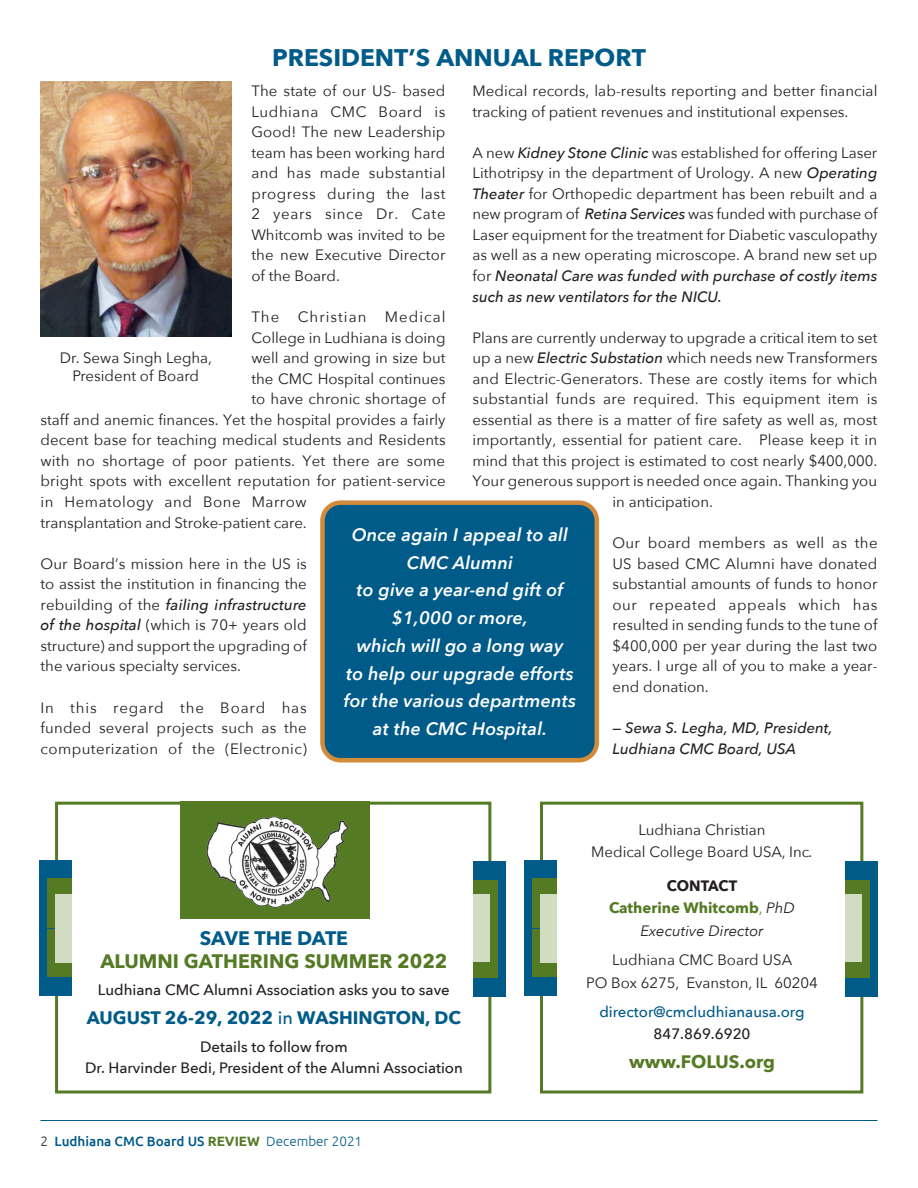
<style>
.page{position:relative;width:918px;height:1188px;background:#fff}
.page>*{position:absolute;margin:0;border:0;box-sizing:border-box;transform-origin:0 0}
.t1{font:700 24px "Avenir Next";color:#005b89}
.t2{font:700 19.5px "Avenir Next";color:#547a24}
.t3{font:700 19.5px "Avenir Next";color:#005b89}
.t4{font:italic 600 18px/27.8px "Avenir Next";letter-spacing:.01em;color:#fff;text-align:center}
.t5{font:700 18px "Avenir Next";color:#005b89}
.t6{font:700 18px "Avenir Next";color:#547a24}
.t7{font:15px/20.5px "Avenir Next";color:#231f20;text-align:justify}
.t8{font:500 15px/21px "Avenir Next";color:#231f20;text-align:center}
.t9{font:15px "Avenir Next";letter-spacing:.02em;color:#231f20}
.t10{font:italic 500 15px/20.5px "Avenir Next";color:#231f20}
.t11{font:italic 15px/22.5px "Avenir Next";color:#231f20;text-align:center}
.t12{font:500 15px "Avenir Next";color:#005b89}
.t13{font:15px "Avenir Next";letter-spacing:.035em;color:#231f20}
.t14{font:15px "Avenir Next";letter-spacing:.07em;color:#231f20}
.t15{font:500 13.5px "Ubuntu";color:#005b89}
.s1{font-weight:500;font-style:italic}
.s2{font-weight:500}
.s3{font-weight:300;color:#231f20}
.s4{font-weight:700;color:#547a24}
.s5{font-weight:300}
.s6{font-style:italic}
.s7{font-weight:700;font-style:normal}
.s8{font-weight:700;font-style:normal;color:#547a24}
.s9{font-style:normal;color:#547a24}
</style>
<div class="page">
<hr style="left:40px;top:1120px;width:838px;height:1px;background:#005b89">
<img style="left:40px;top:81px;width:191px;height:256px">
<div style="left:322px;top:503px;width:275px;height:257px;background:#005b89;border-radius:18px"></div>
<div style="left:320px;top:500px;width:279px;height:262px;border:4px solid #d18b3a;border-radius:18px"></div>
<div style="left:181px;top:802px;width:189px;height:117px;background:#547a24"></div>
<img style="left:206px;top:816px;width:143px;height:92px">
<div style="left:540px;top:802px;width:323px;height:292px;border:3px solid #547a24"></div>
<div style="left:55px;top:802px;width:436px;height:292px;border:3px solid #547a24"></div>
<div style="left:524px;top:927px;width:33px;height:68px;background:#005b89"></div>
<div style="left:532px;top:927px;width:25px;height:50px;background:#547a24"></div>
<div style="left:524px;top:860px;width:33px;height:69px;background:#005b89"></div>
<div style="left:532px;top:879px;width:25px;height:49px;background:#547a24"></div>
<div style="left:540px;top:895px;width:17px;height:67px;background:#d2dcc3"></div>
<div style="left:39px;top:927px;width:33px;height:68px;background:#005b89"></div>
<div style="left:48px;top:927px;width:24px;height:50px;background:#547a24"></div>
<div style="left:39px;top:860px;width:33px;height:69px;background:#005b89"></div>
<div style="left:48px;top:879px;width:24px;height:49px;background:#547a24"></div>
<div style="left:56px;top:895px;width:16px;height:67px;background:#d2dcc3"></div>
<div style="left:845px;top:862px;width:33px;height:68px;background:#005b89"></div>
<div style="left:845px;top:880px;width:24px;height:49px;background:#547a24"></div>
<div style="left:845px;top:928px;width:33px;height:68px;background:#005b89"></div>
<div style="left:845px;top:929px;width:24px;height:49px;background:#547a24"></div>
<div style="left:845px;top:895px;width:16px;height:67px;background:#d2dcc3"></div>
<div style="left:473px;top:862px;width:33px;height:68px;background:#005b89"></div>
<div style="left:473px;top:880px;width:24px;height:49px;background:#547a24"></div>
<div style="left:473px;top:928px;width:33px;height:68px;background:#005b89"></div>
<div style="left:473px;top:929px;width:24px;height:49px;background:#547a24"></div>
<div style="left:473px;top:895px;width:16px;height:67px;background:#d2dcc3"></div>
<h1 class="t1" style="left:272px;top:37px;width:375px">PRESIDENT’S ANNUAL REPORT</h1>
<p class="t7" style="left:251px;top:80px;width:196px">The state of our US- based Ludhiana CMC Board is Good! The new Leadership team has been working hard and has made substantial progress during the last 2 years since Dr. Cate Whitcomb was invited to be the new Executive Director of the Board.</p>
<p class="t14" style="left:251px;top:304px;width:196px">The Christian Medical</p>
<p class="t7" style="left:251px;top:326px;width:196px">College in Ludhiana is doing</p>
<p class="t7" style="left:251px;top:347px;width:196px">well and growing in size but</p>
<p class="t7" style="left:251px;top:368px;width:196px">the CMC Hospital continues</p>
<p class="t7" style="left:251px;top:388px;width:196px">to have chronic shortage of</p>
<p class="t7" style="left:40px;top:409px;width:407px">staff and anemic finances. Yet the hospital provides a fairly</p>
<p class="t7" style="left:40px;top:429px;width:407px">decent base for teaching medical students and Residents</p>
<p class="t7" style="left:40px;top:450px;width:406px">with no shortage of poor patients. Yet there are some</p>
<p class="t7" style="left:40px;top:470px;width:407px">bright spots with excellent reputation for patient-service</p>
<p class="t13" style="left:40px;top:489px;width:268px">in Hematology and Bone Marrow</p>
<p class="t7" style="left:40px;top:511px;width:268px">transplantation and Stroke-patient care.</p>
<p class="t7" style="left:40px;top:553px;width:268px">Our Board’s mission here in the US is to assist the institution in financing the rebuilding of the <span class="s1">failing infrastructure of the hospital</span> (which is 70+ years old structure) and support the upgrading of the various specialty services.</p>
<p class="t7" style="left:40px;top:696px;width:268px">In this regard the Board has funded several projects such as the computerization of the (Electronic)</p>
<p class="t7" style="left:472px;top:80px;width:407px">Medical records, lab-results reporting and better financial tracking of patient revenues and institutional expenses.</p>
<p class="t7" style="left:472px;top:142px;width:407px">A new <span class="s1">Kidney Stone Clinic</span> was established for offering Laser Lithotripsy in the department of Urology. A new <span class="s1">Operating Theater</span> for Orthopedic department has been rebuilt and a new program of <span class="s1">Retina Services</span> was funded with purchase of Laser equipment for the treatment for Diabetic vasculopathy as well as a new operating microscope. A brand new set up for <span class="s1">Neonatal Care was funded with purchase of costly items such as new ventilators for the NICU.</span></p>
<p class="t7" style="left:472px;top:326px;width:407px">Plans are currently underway to upgrade a critical item to set</p>
<p class="t7" style="left:472px;top:347px;width:406px">up a new <span class="s1">Electric Substation</span> which needs new Transformers</p>
<p class="t7" style="left:472px;top:368px;width:407px">and Electric-Generators. These are costly items for which</p>
<p class="t9" style="left:472px;top:386px;width:406px">substantial funds are required. This equipment item is</p>
<p class="t7" style="left:472px;top:409px;width:406px">essential as there is a matter of fire safety as well as, most</p>
<p class="t7" style="left:472px;top:429px;width:406px">importantly, essential for patient care. Please keep it in</p>
<p class="t7" style="left:472px;top:450px;width:407px">mind that this project is estimated to cost nearly $400,000.</p>
<p class="t7" style="left:472px;top:470px;width:406px">Your generous support is needed once again. Thanking you</p>
<p class="t7" style="left:613px;top:491px;width:102px">in anticipation.</p>
<p class="t7" style="left:613px;top:532px;width:267px">Our board members as well as the US based CMC Alumni have donated substantial amounts of funds to honor our repeated appeals which has resulted in sending funds to the tune of $400,000 per year during the last two years. I urge all of you to make a year&shy;end donation.</p>
<p class="t10" style="left:613px;top:717px;width:222px">— Sewa S. Legha, MD, President,<br>Ludhiana CMC Board, USA</p>
<p class="t7" style="left:60px;top:348px;width:154px;line-height:18px;text-align:center">Dr. Sewa Singh Legha,<br>President of Board</p>
<p class="t4" style="left:344px;top:520px;width:234px">Once again I appeal to all<br>CMC Alumni<br>to give a year-end gift of $1,000 or more,<br>which will go a long way<br>to help our upgrade efforts for the various departments at the CMC Hospital.</p>
<h2 class="t3" style="left:200px;top:921px;width:150px">SAVE THE DATE</h2>
<h2 class="t2" style="left:100px;top:945px;width:349px">ALUMNI GATHERING SUMMER 2022</h2>
<p class="t8" style="left:98px;top:979px;width:353px">Ludhiana CMC Alumni Association asks you to save</p>
<p class="t5" style="left:87px;top:1002px;width:376px">AUGUST 26-29, 2022 <span class="s2">in</span> WASHINGTON, DC</p>
<p class="t8" style="left:85px;top:1035px;width:379px">Details to follow from<br>Dr. Harvinder Bedi, President of the Alumni Association</p>
<p class="t15" style="left:40px;top:1133px;width:323px"><span class="s3">2</span> Ludhiana CMC Board US <span class="s4">REVIEW</span> <span class="s5">December 2021</span></p>
<p class="t7" style="left:591px;top:818px;width:223px;line-height:22.5px;text-align:center">Ludhiana Christian<br>Medical College Board USA, Inc<span class="s6">.</span></p>
<p class="t11" style="left:609px;top:874px;width:187px"><span class="s7">CONTACT<br></span><span class="s8">Catherine Whitcomb</span><span class="s9">,</span> PhD<br>Executive Director</p>
<p class="t7" style="left:586px;top:948px;width:234px;line-height:22.5px;text-align:center">Ludhiana CMC Board USA<br>PO Box 6275, Evanston, IL 60204</p>
<p class="t12" style="left:599px;top:999px;width:207px">director@cmcludhianausa.org</p>
<p class="t8" style="left:653px;top:1023px;width:99px">847.869.6920</p>
<p class="t6" style="left:629px;top:1046px;width:147px">www.FOLUS.org</p>
</div>
